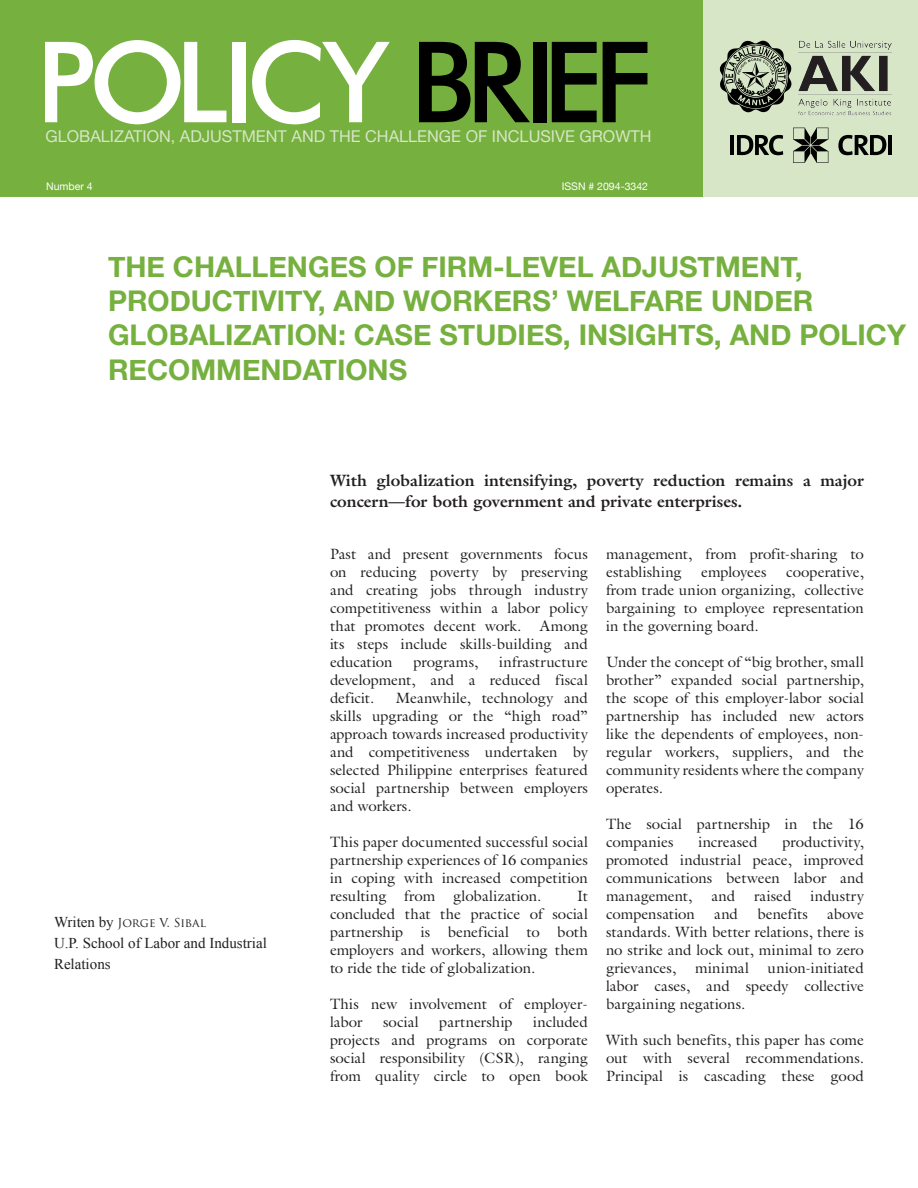
<style>
.page{position:relative;width:918px;height:1188px;background:#fff}
.page>*{position:absolute;margin:0;border:0;box-sizing:border-box;transform-origin:0 0}
.t1{font:500 112.5px "Futura BT";letter-spacing:-.08em;color:#fff}
.t2{font:700 28.5px/34.2px "Helvetica Neue";color:#76b03e}
.t3{font:700 16.5px/21px "Galliard Std";color:#231f20}
.t4{font:16.2px "Helvetica Neue";color:#d7e6c7}
.t5{font:15px/18px "Galliard Std";color:#231f20;text-align:justify}
.t6{font:15px/21px "Times New Roman";color:#231f20}
.t7{font:12px "Trajan Pro";letter-spacing:-.005em;color:#231f20}
.t8{font:10.5px "Helvetica Neue";color:#fff}
.s1{color:#000}
.s2{font-family:"Times New Roman";font-size:15px}
</style>
<div class="page">
<div style="left:1px;top:0;width:704px;height:196px;background:#76b03e"></div>
<div style="left:704px;top:0;width:214px;height:196px;background:#d7e6c7"></div>
<svg style="left:720px;top:41px;width:71px;height:71px"></svg>
<hr style="left:730px;top:135px;width:4px;height:20px;background:#000">
<svg style="left:737px;top:135px;width:46px;height:20px"></svg>
<svg style="left:838px;top:135px;width:48px;height:20px"></svg>
<hr style="left:888px;top:135px;width:4px;height:20px;background:#000">
<svg style="left:793px;top:128px;width:35px;height:35px"></svg>
<img style="left:799px;top:41px;width:93px;height:74px">
<p class="t1" style="left:36px;top:14px;width:618px">POLICY <span class="s1">BRIEF</span></p>
<p class="t4" style="left:46px;top:127px;width:607px">GLOBALIZATION, ADJUSTMENT AND THE CHALLENGE OF INCLUSIVE GROWTH</p>
<p class="t8" style="left:562px;top:180px;width:88px">ISSN # 2094-3342</p>
<p class="t8" style="left:46px;top:180px;width:48px">Number 4</p>
<p class="t2" style="left:108px;top:249px;width:800px">THE CHALLENGES OF FIRM-LEVEL ADJUSTMENT, PRODUCTIVITY, AND WORKERS’ WELFARE UNDER GLOBALIZATION: CASE STUDIES, INSIGHTS, AND POLICY RECOMMENDATIONS</p>
<p class="t7" style="left:54px;top:915px;width:154px"><span class="s2">Writen by</span> Jorge V. Sibal</p>
<p class="t6" style="left:54px;top:932px;width:214px">U.P. School of Labor and Industrial<br>Relations</p>
<p class="t3" style="left:330px;top:470px;width:536px">With globalization intensifying, poverty reduction remains a major concern—for both government and private enterprises.</p>
<p class="t5" style="left:330px;top:545px;width:260px">Past and present governments focus on reducing poverty by preserving and creating jobs through industry competitiveness within a labor policy that promotes decent work. Among its steps include skills-building and education</p>
<p class="t5" style="left:330px;top:653px;width:259px;text-indent:169px">infrastructure development, and a reduced fiscal deficit.</p>
<p class="t5" style="left:413px;top:653px;width:67px">programs,</p>
<p class="t5" style="left:330px;top:689px;width:260px;text-indent:66px">Meanwhile, technology and skills upgrading or the “high road” approach towards increased productivity and competitiveness undertaken by selected Philippine enterprises featured social partnership between employers and workers.</p>
<p class="t5" style="left:330px;top:833px;width:260px">This paper documented successful social partnership experiences of 16 companies in coping with increased competition resulting from globalization.</p>
<p class="t5" style="left:330px;top:887px;width:259px;text-indent:247px">It concluded that the practice of social partnership is beneficial to both employers and workers, allowing them to ride the tide of globalization.</p>
<p class="t5" style="left:330px;top:995px;width:259px">This new involvement of employer&shy;labor</p>
<p class="t5" style="left:330px;top:1013px;width:259px;text-indent:203px">included projects and programs on corporate social responsibility (CSR), ranging from quality circle to open book</p>
<p class="t5" style="left:383px;top:1013px;width:37px">social</p>
<p class="t5" style="left:439px;top:1013px;width:75px">partnership</p>
<p class="t5" style="left:606px;top:544px;width:259px">management, from profit-sharing to establishing</p>
<p class="t5" style="left:701px;top:562px;width:67px">employees</p>
<p class="t5" style="left:606px;top:562px;width:259px;text-indent:180px">cooperative, from trade union organizing, collective bargaining to employee representation in the governing board.</p>
<p class="t5" style="left:606px;top:652px;width:260px">Under the concept of “big brother, small brother” expanded social partnership, the scope of this employer-labor social partnership has included new actors like the dependents of employees, non&shy;regular workers, suppliers, and the community residents where the company operates.</p>
<p class="t5" style="left:606px;top:814px;width:260px">The social partnership in the 16 companies</p>
<p class="t5" style="left:606px;top:832px;width:259px;text-indent:176px">productivity, promoted industrial peace, improved communications between labor and management,</p>
<p class="t5" style="left:698px;top:832px;width:61px">increased</p>
<p class="t5" style="left:711px;top:886px;width:25px">and</p>
<p class="t5" style="left:754px;top:886px;width:39px">raised</p>
<p class="t5" style="left:811px;top:886px;width:55px">industry</p>
<p class="t5" style="left:606px;top:904px;width:259px;text-indent:221px">above standards. With better relations, there is no strike and lock out, minimal to zero grievances, minimal union-initiated labor cases, and speedy collective bargaining negations.</p>
<p class="t5" style="left:606px;top:1030px;width:260px">With such benefits, this paper has come out with several recommendations.<br>Principal is cascading these good</p>
<p class="t5" style="left:606px;top:904px;width:90px">compensation</p>
<p class="t5" style="left:714px;top:904px;width:25px">and</p>
<p class="t5" style="left:757px;top:904px;width:52px">benefits</p>
</div>
